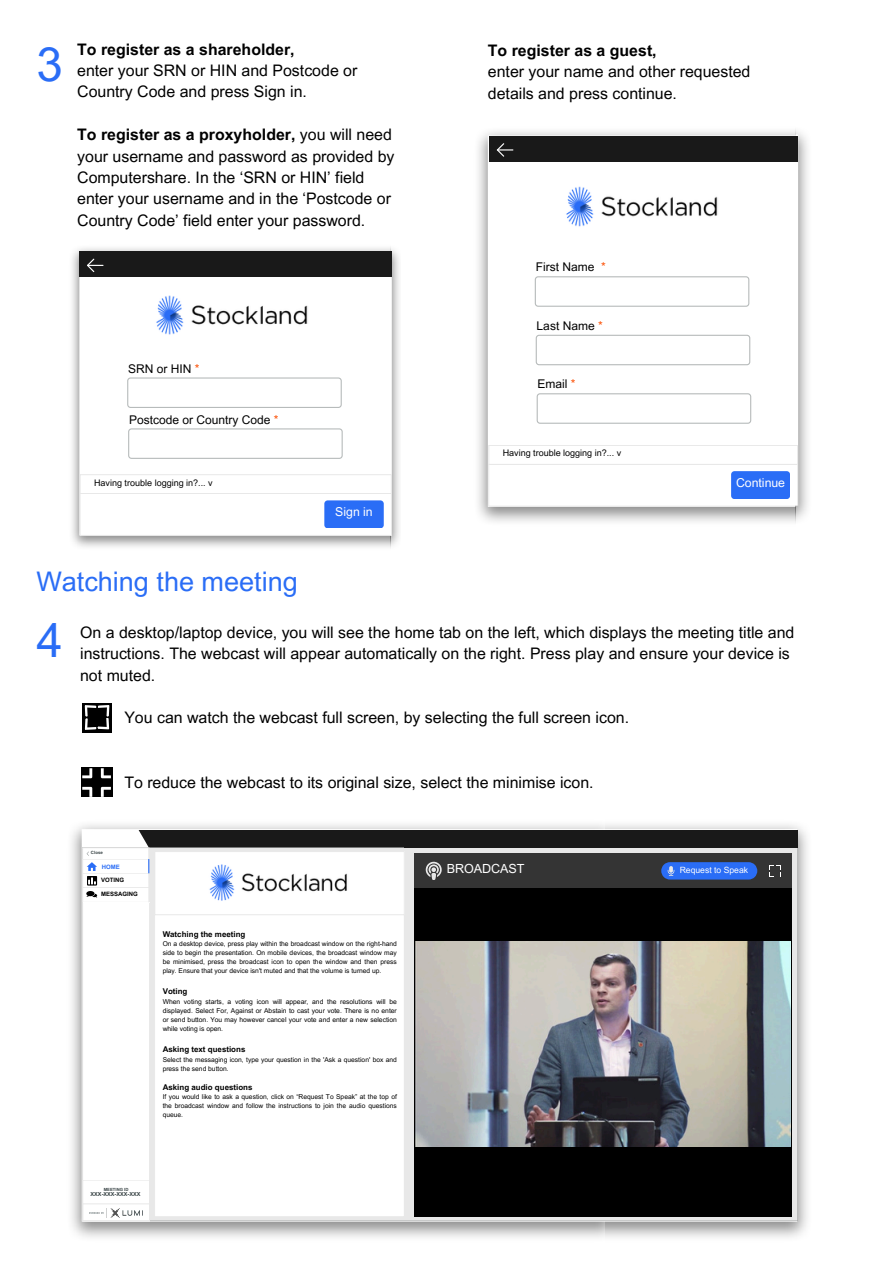
<style>
.page{position:relative;width:894px;height:1264px;background:#fff}
.page>*{position:absolute;margin:0;border:0;box-sizing:border-box;transform-origin:0 0}
.t1{font:47.25px "Arial MT Pro";color:#2a6df6}
.t2{font:27px "Arial MT Pro";color:#2a6df6}
.t3{font:15.9px/21.3px "Arial MT Pro";color:#000}
.t4{font:12.6px "Arial MT Pro";letter-spacing:-.005em;color:#fff}
.t5{font:12.3px "Arial MT Pro";color:#fff}
.t6{font:12px "Arial MT Pro";color:#000}
.t7{font:9px "Arial MT Pro";color:#000}
.t8{font:8.55px "Arial MT Pro";color:#fff}
.t9{font:700 7.95px "Arial MT Pro";color:#000}
.t10{font:6.75px/8.9px "Arial MT Pro";color:#000;text-align:justify}
.t11{font:6.6px/8.9px "Arial MT Pro";color:#000;text-align:justify}
.t12{font:700 6px "Arial MT Pro";color:#000}
.t13{font:700 6px "Arial MT Pro";color:#2a6df6}
.t14{font:700 5.55px "Arial MT Pro";color:#384345}
.t15{font:700 4.35px "Arial MT Pro";color:#384345}
.t16{font:700 4.2px "Arial MT Pro";color:#384345}
.s1{font-weight:700}
.s2{color:#fc4d00}
</style>
<div class="page">
<img style="left:71px;top:824px;width:737px;height:414px">
<div style="left:83px;top:847px;width:714px;height:373px;background:#e8e8e8"></div>
<div style="left:154px;top:914px;width:250px;height:302px;background:#fff"></div>
<div style="left:154px;top:914px;width:250px;height:302px;border:1px solid #e8e8e8"></div>
<div style="left:83px;top:847px;width:66px;height:374px;background:#fff"></div>
<div style="left:155px;top:851px;width:249px;height:63px;background:#fff"></div>
<div style="left:155px;top:851px;width:249px;height:63px;border:1px solid #e8e8e8"></div>
<div style="left:83px;top:859px;width:66px;height:14px;border:1px solid #e8e8e8"></div>
<div style="left:83px;top:873px;width:66px;height:14px;border:1px solid #e8e8e8"></div>
<div style="left:138px;top:830px;width:266px;height:17px;background:#191919"></div>
<div style="left:404px;top:830px;width:393px;height:17px;background:#191919"></div>
<div style="left:83px;top:1179px;width:66px;height:41px;border:1px solid #e8e8e8"></div>
<div style="left:83px;top:1203px;width:66px;height:17px;border:1px solid #e8e8e8"></div>
<img style="left:90px;top:1208px;width:53px;height:9px">
<div style="left:414px;top:884px;width:377px;height:332px;background:#000"></div>
<img style="left:415px;top:941px;width:375px;height:205px">
<div style="left:414px;top:853px;width:377px;height:35px;background:#343434"></div>
<svg style="left:769px;top:865px;width:11px;height:12px"></svg>
<svg style="left:661px;top:862px;width:96px;height:17px;background:#2e6cec"></svg>
<svg style="left:425px;top:861px;width:16px;height:18px"></svg>
<img style="left:478px;top:129px;width:330px;height:394px">
<img style="left:72px;top:247px;width:327px;height:301px">
<div style="left:304px;top:412px;width:8px;height:8px;background:#fff;border-radius:50%"></div>
<div style="left:79px;top:251px;width:312px;height:26px;background:#191919"></div>
<svg style="left:87px;top:259px;width:16px;height:13px"></svg>
<svg style="left:127px;top:377px;width:215px;height:31px"></svg>
<svg style="left:128px;top:428px;width:214px;height:31px"></svg>
<div style="left:488px;top:136px;width:309px;height:26px;background:#191919"></div>
<svg style="left:497px;top:143px;width:16px;height:14px"></svg>
<div style="left:534px;top:276px;width:215px;height:31px;background:#c6c9c9;border-radius:3px"></div>
<svg style="left:534px;top:276px;width:215px;height:30px;background:#fafbfb"></svg>
<svg style="left:535px;top:335px;width:215px;height:30px"></svg>
<div style="left:536px;top:393px;width:215px;height:31px;background:#c5c9c9;border-radius:3px"></div>
<svg style="left:536px;top:393px;width:215px;height:30px;background:#fafbfb"></svg>
<div style="left:80px;top:493px;width:311px;height:42px;border:1px solid #e8e8e8"></div>
<div style="left:324px;top:500px;width:59px;height:28px;background:#2a6df6;border-radius:3px"></div>
<div style="left:80px;top:474px;width:311px;height:19px;border:1px solid #e8e8e8"></div>
<div style="left:488px;top:464px;width:309px;height:42px;border:1px solid #e8e8e8"></div>
<div style="left:731px;top:471px;width:58px;height:28px;background:#2a6df6;border-radius:3px"></div>
<div style="left:488px;top:445px;width:309px;height:19px;border:1px solid #e8e8e8"></div>
<div style="left:83px;top:887px;width:66px;height:15px;border:1px solid #e8e8e8"></div>
<hr style="left:148px;top:847px;width:1px;height:55px;background:#e8e8e8">
<svg style="left:148px;top:859px;width:1px;height:14px"></svg>
<svg style="left:86px;top:891px;width:11px;height:6px"></svg>
<svg style="left:87px;top:862px;width:10px;height:23px"></svg>
<svg style="left:82px;top:703px;width:30px;height:30px"></svg>
<div style="left:81px;top:767px;width:32px;height:30px;background:#000"></div>
<svg style="left:82px;top:768px;width:10px;height:10px"></svg>
<svg style="left:101px;top:768px;width:10px;height:10px"></svg>
<svg style="left:82px;top:786px;width:10px;height:11px"></svg>
<svg style="left:101px;top:786px;width:10px;height:11px"></svg>
<img style="left:149px;top:290px;width:167px;height:49px">
<img style="left:559px;top:182px;width:167px;height:49px">
<img style="left:209px;top:864px;width:138px;height:37px">
<p class="t1" style="left:36px;top:46px;width:28px">3</p>
<h2 class="t3" style="left:77px;top:40px;width:281px"><span class="s1">To register as a shareholder,<br></span>enter your SRN or HIN and Postcode or<br>Country Code and press Sign in.</h2>
<h2 class="t3" style="left:77px;top:126px;width:319px"><span class="s1">To register as a proxyholder,</span> you will need your username and password as provided by Computershare. In the ‘SRN or HIN’ field enter your username and in the ‘Postcode or Country Code’ field enter your password.</h2>
<p class="t6" style="left:128px;top:364px;width:73px">SRN or HIN <span class="s2">*</span></p>
<p class="t6" style="left:129px;top:415px;width:151px">Postcode or Country Code <span class="s2">*</span></p>
<h2 class="t3" style="left:487px;top:42px;width:264px"><span class="s1">To register as a guest,<br></span>enter your name and other requested details and press continue.</h2>
<p class="t6" style="left:535px;top:263px;width:72px">First Name <span class="s2">*</span></p>
<p class="t6" style="left:536px;top:321px;width:68px">Last Name <span class="s2">*</span></p>
<p class="t6" style="left:537px;top:380px;width:40px">Email <span class="s2">*</span></p>
<h5 class="t7" style="left:502px;top:450px;width:120px">Having trouble logging in?... v</h5>
<h4 class="t7" style="left:94px;top:479px;width:120px">Having trouble logging in?... v</h4>
<h4 class="t5" style="left:735px;top:478px;width:51px">Continue</h4>
<p class="t2" style="left:36px;top:571px;width:263px">Watching the meeting</p>
<p class="t5" style="left:335px;top:507px;width:39px">Sign in</p>
<p class="t1" style="left:36px;top:622px;width:28px">4</p>
<h4 class="t3" style="left:80px;top:623px;width:715px">On a desktop/laptop device, you will see the home tab on the left, which displays the meeting title and instructions. The webcast will appear automatically on the right. Press play and ensure your device is not muted.</h4>
<h2 class="t3" style="left:124px;top:709px;width:506px">You can watch the webcast full screen, by selecting the full screen icon.</h2>
<p class="t3" style="left:124px;top:773px;width:470px">To reduce the webcast to its original size, select the minimise icon.</p>
<h4 class="t15" style="left:91px;top:851px;width:13px">Close</h4>
<p class="t13" style="left:102px;top:864px;width:19px">HOME</p>
<p class="t12" style="left:101px;top:878px;width:24px">VOTING</p>
<h6 class="t12" style="left:101px;top:892px;width:38px">MESSAGING</h6>
<p class="t9" style="left:163px;top:930px;width:84px">Watching the meeting</p>
<p class="t11" style="left:163px;top:940px;width:236px">On a desktop device, press play within the broadcast window on the right-hand side to begin the presentation. On mobile devices, the broadcast window may be minimised, press the broadcast icon to open the window and then press play. Ensure that your device isn't muted and that the volume is turned up.</p>
<h5 class="t9" style="left:163px;top:988px;width:26px">Voting</h5>
<h5 class="t10" style="left:163px;top:997px;width:236px">When voting starts, a voting icon will appear, and the resolutions will be displayed. Select For, Against or Abstain to cast your vote. There is no enter or send button. You may however cancel your vote and enter a new selection while voting is open.</h5>
<h4 class="t9" style="left:163px;top:1046px;width:84px">Asking text questions</h4>
<h4 class="t11" style="left:163px;top:1055px;width:236px">Select the messaging icon, type your question in the 'Ask a question' box and press the send button.</h4>
<h1 class="t9" style="left:163px;top:1084px;width:91px">Asking audio questions</h1>
<h1 class="t11" style="left:163px;top:1093px;width:236px">If you would like to ask a question, click on “Request To Speak” at the top of the broadcast window and follow the instructions to join the audio questions queue.</h1>
<p class="t4" style="left:447px;top:863px;width:79px">BROADCAST</p>
<p class="t8" style="left:679px;top:866px;width:70px">Request to Speak</p>
<h4 class="t16" style="left:104px;top:1187px;width:26px">MEETING ID</h4>
<h4 class="t14" style="left:91px;top:1192px;width:51px">XXX-XXX-XXX-XXX</h4>
</div>
